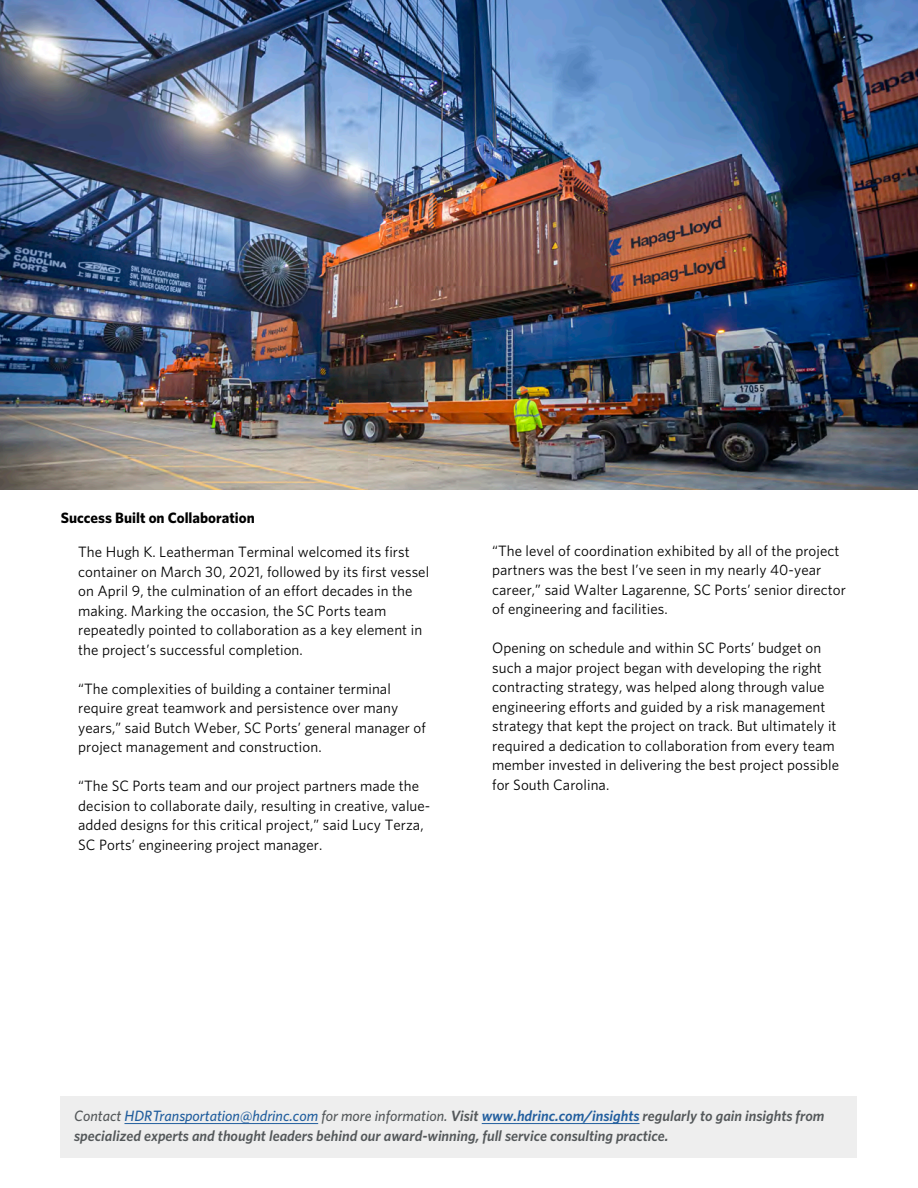
<style>
.page{position:relative;width:918px;height:1188px;background:#fff}
.page>*{position:absolute;margin:0;border:0;box-sizing:border-box;transform-origin:0 0}
.t1{font:15px/19.5px "Whitney";letter-spacing:.005em;color:#000}
.t2{font:italic 600 15px/19.5px "Whitney";color:#54585a}
.t3{font:700 15px "Whitney";color:#000}
.s1{font-weight:500}
.s2{font-weight:500;color:#215e9e}
.s3{color:#215e9e}
</style>
<div class="page">
<div style="left:61px;top:1096px;width:796px;height:62px;background:#eee"></div>
<hr style="left:482px;top:1123px;width:158px;height:1px;background:#215e9e">
<hr style="left:124px;top:1123px;width:194px;height:1px;background:#215e9e">
<img style="left:0;top:0;width:918px;height:490px">
<p class="t3" style="left:61px;top:507px;width:196px">Success Built on Collaboration</p>
<p class="t1" style="left:78px;top:542px;width:353px">The Hugh K. Leatherman Terminal welcomed its first container on March 30, 2021, followed by its first vessel on April 9, the culmination of an effort decades in the making. Marking the occasion, the SC Ports team repeatedly pointed to collaboration as a key element in the project’s successful completion.</p>
<p class="t1" style="left:78px;top:678px;width:349px">“The complexities of building a container terminal require great teamwork and persistence over many years,” said Butch Weber, SC Ports’ general manager of project management and construction.</p>
<p class="t1" style="left:78px;top:776px;width:354px">“The SC Ports team and our project partners made the decision to collaborate daily, resulting in creative, value&shy;added designs for this critical project,” said Lucy Terza, SC Ports’ engineering project manager.</p>
<p class="t1" style="left:492px;top:540px;width:355px">“The level of coordination exhibited by all of the project partners was the best I’ve seen in my nearly 40-year career,” said Walter Lagarenne, SC Ports’ senior director of engineering and facilities.</p>
<p class="t1" style="left:492px;top:638px;width:348px">Opening on schedule and within SC Ports’ budget on such a major project began with developing the right contracting strategy, was helped along through value engineering efforts and guided by a risk management strategy that kept the project on track. But ultimately it required a dedication to collaboration from every team member invested in delivering the best project possible for South Carolina.</p>
<p class="t2" style="left:74px;top:1106px;width:752px"><span class="s1">Contact</span> <span class="s2">HDRTransportation@hdrinc.com</span> <span class="s1">for more information.</span> Visit <span class="s3">www.hdrinc.com/insights</span> regularly to gain insights from specialized experts and thought leaders behind our award-winning, full service consulting practice.</p>
</div>
